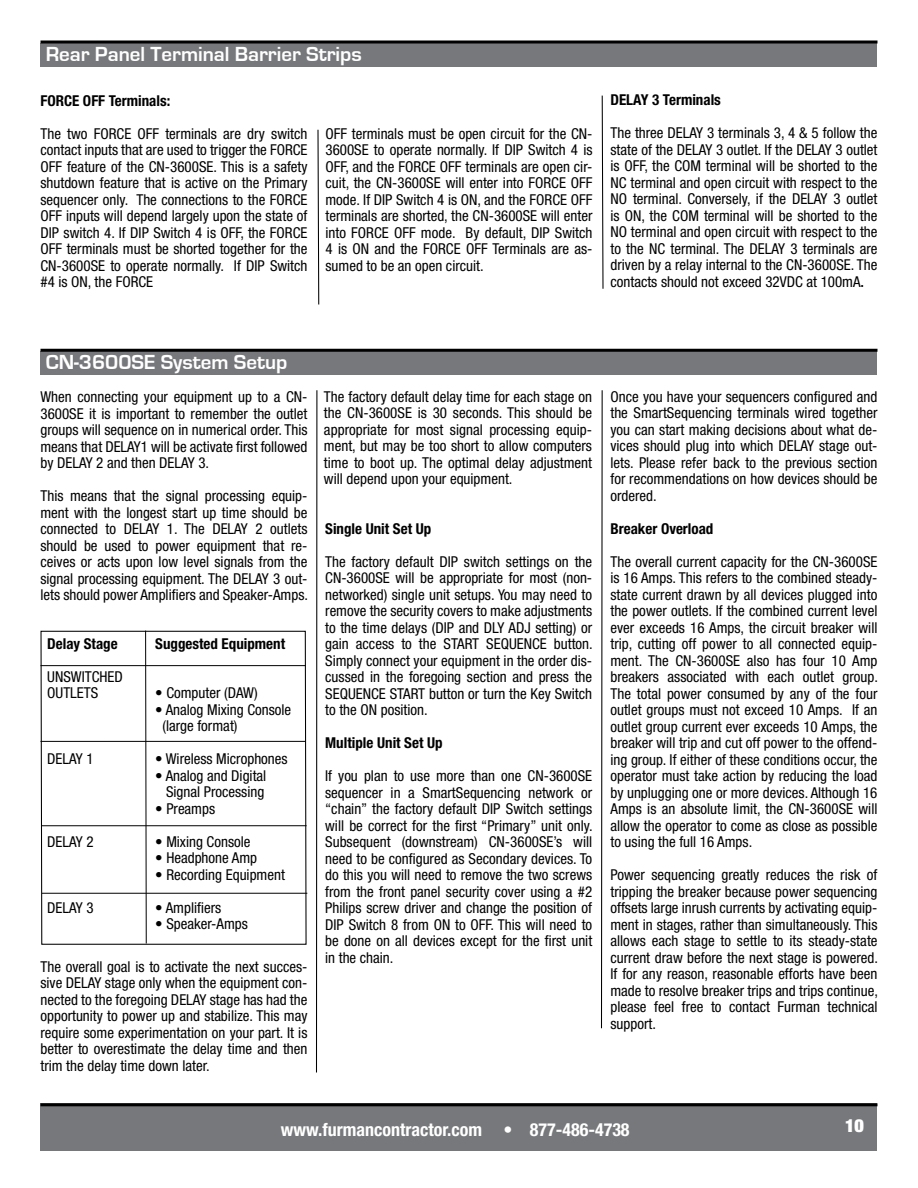
<style>
.page{position:relative;width:918px;height:1188px;background:#fff}
.page>*{position:absolute;margin:0;border:0;box-sizing:border-box;transform-origin:0 0}
.t1{font:700 21px "Eurostile";color:#fff}
.t2{font:700 condensed 18px "Helvetica Neue";color:#fff}
.t3{font:900 expanded 18px "Helvetica Neue";color:#fff}
.t4{font:condensed 15px/16.5px "Helvetica Neue";color:#000;text-align:justify}
.t5{font:700 condensed 15px "Helvetica Neue";color:#000}
.s1{font-weight:500}
</style>
<div class="page">
<svg style="left:40px;top:630px;width:267px;height:315px"></svg>
<div style="left:40px;top:44px;width:838px;height:23px;background:#77787b"></div>
<svg style="left:40px;top:40px;width:838px;height:4px;background:#2e2e2f"></svg>
<svg style="left:317px;top:129px;width:3px;height:176px"></svg>
<svg style="left:601px;top:390px;width:2px;height:639px"></svg>
<div style="left:40px;top:352px;width:838px;height:23px;background:#77787b"></div>
<hr style="left:40px;top:349px;width:838px;height:3px;background:#000">
<svg style="left:601px;top:95px;width:3px;height:194px"></svg>
<hr style="left:316px;top:390px;width:1px;height:682px;background:#000">
<div style="left:40px;top:1103px;width:838px;height:48px;background:#77787b"></div>
<hr style="left:40px;top:1103px;width:838px;height:3px;background:#000">
<hr style="left:41px;top:665px;width:265px;height:1px;background:#000">
<hr style="left:41px;top:741px;width:265px;height:1px;background:#000">
<hr style="left:41px;top:825px;width:266px;height:1px;background:#000">
<svg style="left:145px;top:630px;width:2px;height:314px"></svg>
<hr style="left:42px;top:893px;width:265px;height:1px;background:#000">
<h1 class="t1" style="left:46px;top:42px;width:318px">Rear Panel Terminal Barrier Strips</h1>
<p class="t5" style="left:40px;top:91px;width:131px">FORCE OFF Terminals:</p>
<p class="t4" style="left:40px;top:125px;width:269px">The two FORCE OFF terminals are dry switch contact inputs that are used to trigger the FORCE OFF feature of the CN-3600SE. This is a safety shutdown feature that is active on the Primary sequencer only. The connections to the FORCE OFF inputs will depend largely upon the state of DIP switch 4. If DIP Switch 4 is OFF, the FORCE OFF terminals must be shorted together for the CN-3600SE to operate normally. If DIP Switch #4 is ON, the FORCE</p>
<p class="t4" style="left:325px;top:125px;width:269px">OFF terminals must be open circuit for the CN-3600SE to operate normally. If DIP Switch 4 is OFF, and the FORCE OFF terminals are open cir&shy;cuit, the CN-3600SE will enter into FORCE OFF mode. If DIP Switch 4 is ON, and the FORCE OFF terminals are shorted, the CN-3600SE will enter into FORCE OFF mode. By default, DIP Switch 4 is ON and the FORCE OFF Terminals are as&shy;sumed to be an open circuit.</p>
<p class="t5" style="left:610px;top:91px;width:112px">DELAY 3 Terminals</p>
<p class="t4" style="left:610px;top:125px;width:269px">The three DELAY 3 terminals 3, 4 &amp; 5 follow the state of the DELAY 3 outlet. If the DELAY 3 outlet is OFF, the COM terminal will be shorted to the NC terminal and open circuit with respect to the NO terminal. Conversely, if the DELAY 3 outlet is ON, the COM terminal will be shorted to the NO terminal and open circuit with respect to the to the NC terminal. The DELAY 3 terminals are driven by a relay internal to the CN-3600SE. The contacts should not exceed 32VDC at 100mA<span class="s1">.</span></p>
<h1 class="t1" style="left:46px;top:350px;width:243px">CN-3600SE System Setup</h1>
<p class="t4" style="left:40px;top:388px;width:269px">When connecting your equipment up to a CN-3600SE it is important to remember the outlet groups will sequence on in numerical order. This means that DELAY1 will be activate first followed by DELAY 2 and then DELAY 3.</p>
<p class="t4" style="left:40px;top:487px;width:269px">This means that the signal processing equip&shy;ment with the longest start up time should be connected to DELAY 1. The DELAY 2 outlets should be used to power equipment that re&shy;ceives or acts upon low level signals from the signal processing equipment. The DELAY 3 out&shy;lets should power Amplifiers and Speaker-Amps.</p>
<p class="t5" style="left:47px;top:634px;width:72px">Delay Stage</p>
<p class="t5" style="left:155px;top:634px;width:131px">Suggested Equipment</p>
<p class="t4" style="left:47px;top:668px;width:77px">UNSWITCHED<br>OUTLETS</p>
<p class="t4" style="left:155px;top:684px;width:104px">• Computer (DAW)</p>
<p class="t4" style="left:162px;top:701px;width:130px;text-indent:-7px">• Analog Mixing Console (large format)</p>
<p class="t4" style="left:47px;top:750px;width:48px">DELAY 1</p>
<p class="t4" style="left:155px;top:750px;width:134px">• Wireless Microphones</p>
<p class="t4" style="left:155px;top:767px;width:113px;text-align:center">• Analog and Digital<br>Signal Processing</p>
<p class="t4" style="left:155px;top:800px;width:61px">• Preamps</p>
<p class="t4" style="left:47px;top:833px;width:48px">DELAY 2</p>
<p class="t4" style="left:155px;top:833px;width:97px">• Mixing Console</p>
<p class="t4" style="left:155px;top:849px;width:103px">• Headphone Amp</p>
<p class="t4" style="left:155px;top:866px;width:131px">• Recording Equipment</p>
<p class="t4" style="left:47px;top:899px;width:48px">DELAY 3</p>
<p class="t4" style="left:155px;top:899px;width:68px">• Amplifiers</p>
<p class="t4" style="left:155px;top:915px;width:94px">• Speaker-Amps</p>
<p class="t4" style="left:40px;top:958px;width:269px">The overall goal is to activate the next succes&shy;sive DELAY stage only when the equipment con&shy;nected to the foregoing DELAY stage has had the opportunity to power up and stabilize. This may require some experimentation on your part. It is better to overestimate the delay time and then trim the delay time down later.</p>
<p class="t4" style="left:324px;top:388px;width:270px">The factory default delay time for each stage on the CN-3600SE is 30 seconds. This should be appropriate for most signal processing equip&shy;ment, but may be too short to allow computers time to boot up. The optimal delay adjustment will depend upon your equipment.</p>
<p class="t5" style="left:325px;top:519px;width:108px">Single Unit Set Up</p>
<p class="t4" style="left:325px;top:553px;width:269px">The factory default DIP switch settings on the CN-3600SE will be appropriate for most (non&shy;networked) single unit setups. You may need to remove the security covers to make adjustments to the time delays (DIP and DLY ADJ setting) or gain access to the START SEQUENCE button.<br>Simply connect your equipment in the order dis&shy;cussed in the foregoing section and press the SEQUENCE START button or turn the Key Switch to the ON position.</p>
<p class="t5" style="left:325px;top:734px;width:119px">Multiple Unit Set Up</p>
<p class="t4" style="left:325px;top:767px;width:269px">If you plan to use more than one CN-3600SE sequencer in a SmartSequencing network or “chain” the factory default DIP Switch settings will be correct for the first “Primary” unit only.<br>Subsequent (downstream) CN-3600SE’s will need to be configured as Secondary devices. To do this you will need to remove the two screws from the front panel security cover using a #2<br>Philips screw driver and change the position of DIP Switch 8 from ON to OFF. This will need to be done on all devices except for the first unit in the chain.</p>
<p class="t4" style="left:610px;top:388px;width:269px">Once you have your sequencers configured and the SmartSequencing terminals wired together you can start making decisions about what de&shy;vices should plug into which DELAY stage out&shy;lets. Please refer back to the previous section for recommendations on how devices should be ordered.</p>
<p class="t5" style="left:610px;top:519px;width:104px">Breaker Overload</p>
<p class="t4" style="left:610px;top:553px;width:269px">The overall current capacity for the CN-3600SE is 16 Amps. This refers to the combined steady&shy;state current drawn by all devices plugged into the power outlets. If the combined current level ever exceeds 16 Amps, the circuit breaker will trip, cutting off power to all connected equip&shy;ment. The CN-3600SE also has four 10 Amp breakers associated with each outlet group.<br>The total power consumed by any of the four outlet groups must not exceed 10 Amps. If an outlet group current ever exceeds 10 Amps, the breaker will trip and cut off power to the offend&shy;ing group. If either of these conditions occur, the operator must take action by reducing the load by unplugging one or more devices. Although 16<br>Amps is an absolute limit, the CN-3600SE will allow the operator to come as close as possible to using the full 16 Amps.</p>
<p class="t4" style="left:610px;top:867px;width:269px">Power sequencing greatly reduces the risk of tripping the breaker because power sequencing offsets large inrush currents by activating equip&shy;ment in stages, rather than simultaneously. This allows each stage to settle to its steady-state current draw before the next stage is powered.<br>If for any reason, reasonable efforts have been made to resolve breaker trips and trips continue, please feel free to contact Furman technical support.</p>
<p class="t2" style="left:281px;top:1119px;width:350px">www.furmancontractor.com • 877-486-4738</p>
<p class="t3" style="left:845px;top:1114px;width:20px">10</p>
</div>
